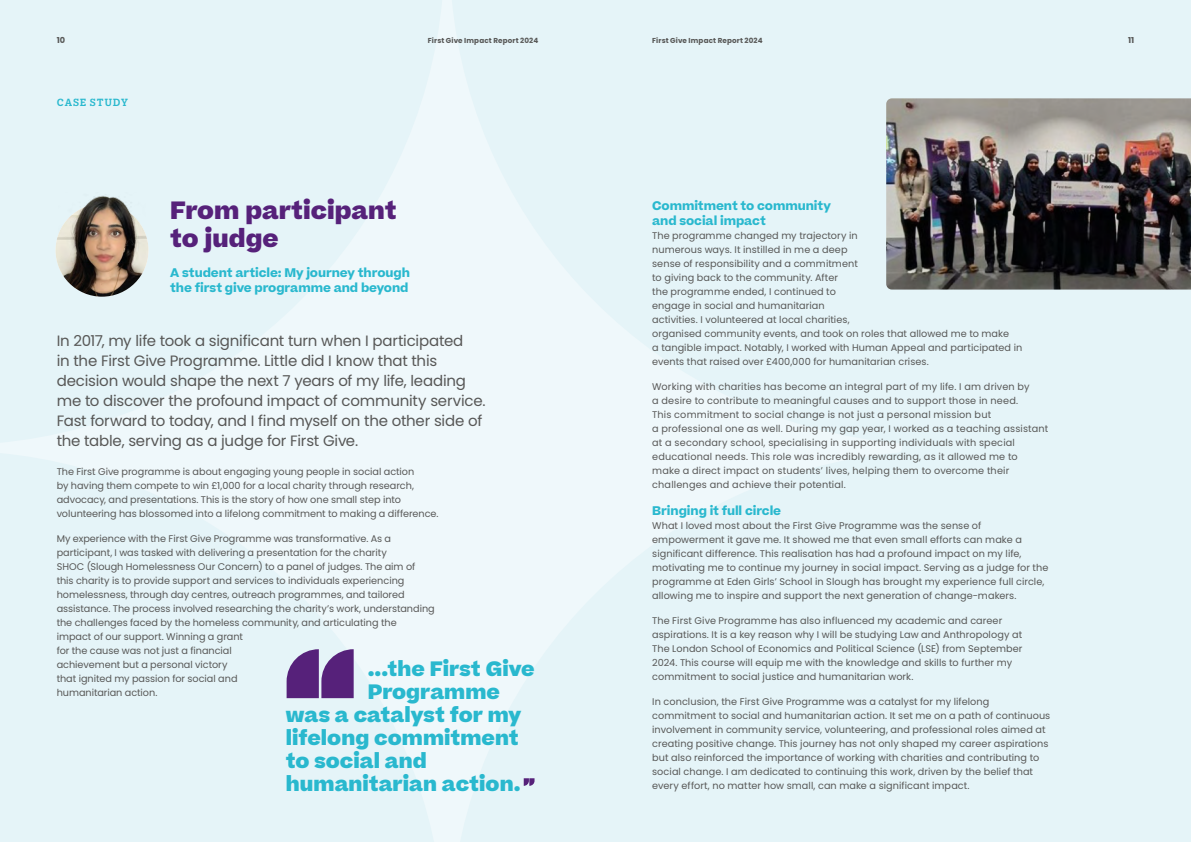
<style>
.page{position:relative;width:1191px;height:842px;background:#e5f4f8}
.page>*{position:absolute;margin:0;border:0;box-sizing:border-box;transform-origin:0 0}
.t1{font:800 24px/28px "Beatrice";color:#56217a}
.t2{font:800 20px "Beatrice";letter-spacing:.005em;color:#29b8ce}
.t3{font:15px/20px "Poppins";letter-spacing:-.015em;color:#575756}
.t4{font:700 12px/15px "Beatrice";letter-spacing:-.005em;color:#29b8ce}
.t5{font:600 10px "Ivy Style TW";letter-spacing:.08em;color:#29b8ce}
.t6{font:9.7px/14px "Poppins";letter-spacing:.005em;color:#575756}
.t7{font:700 8.2px "Poppins";color:#575756}
.t8{font:700 7.2px "Poppins";letter-spacing:.02em;color:#575756}
</style>
<div class="page">
<svg style="left:524px;top:778px;width:10px;height:8px"></svg>
<svg style="left:286px;top:649px;width:68px;height:49px"></svg>
<img style="left:56px;top:204px;width:92px;height:93px;border-radius:46px">
<img style="left:58px;top:196px;width:88px;height:67px">
<img style="left:886px;top:98px;width:305px;height:192px">
<p class="t7" style="left:57px;top:35px;width:10px">10</p>
<p class="t8" style="left:428px;top:36px;width:112px">First Give Impact Report 2024</p>
<p class="t8" style="left:652px;top:36px;width:112px">First Give Impact Report 2024</p>
<p class="t7" style="left:1128px;top:35px;width:8px">11</p>
<p class="t5" style="left:57px;top:94px;width:73px">CASE STUDY</p>
<h1 class="t1" style="left:170px;top:197px;width:228px">From participant to judge</h1>
<p class="t4" style="left:170px;top:265px;width:241px">A student article: My journey through the first give programme and beyond</p>
<p class="t3" style="left:57px;top:331px;width:430px">In 2017, my life took a significant turn when I participated<br>in the First Give Programme. Little did I know that this decision would shape the next 7 years of my life, leading me to discover the profound impact of community service.<br>Fast forward to today, and I find myself on the other side of the table, serving as a judge for First Give.</p>
<p class="t6" style="left:57px;top:464px;width:383px">The First Give programme is about engaging young people in social action<br>by having them compete to win £1,000 for a local charity through research, advocacy, and presentations. This is the story of how one small step into volunteering has blossomed into a lifelong commitment to making a difference.</p>
<p class="t6" style="left:57px;top:532px;width:379px">My experience with the First Give Programme was transformative. As a participant, I was tasked with delivering a presentation for the charity<br>SHOC (Slough Homelessness Our Concern) to a panel of judges. The aim of<br>this charity is to provide support and services to individuals experiencing homelessness, through day centres, outreach programmes, and tailored assistance. The process involved researching the charity’s work, understanding the challenges faced by the homeless community, and articulating the<br>impact of our support. Winning a grant<br>for the cause was not just a financial<br>achievement but a personal victory<br>that ignited my passion for social and<br>humanitarian action.</p>
<h2 class="t2" style="left:368px;top:654px;width:168px">...the First Give</h2>
<h2 class="t2" style="left:368px;top:677px;width:134px">Programme</h2>
<h2 class="t2" style="left:286px;top:700px;width:237px">was a catalyst for my</h2>
<h2 class="t2" style="left:286px;top:723px;width:234px">lifelong commitment</h2>
<h2 class="t2" style="left:286px;top:746px;width:143px">to social and</h2>
<h2 class="t2" style="left:286px;top:769px;width:236px">humanitarian action.</h2>
<p class="t4" style="left:652px;top:198px;width:180px">Commitment to community and social impact</p>
<p class="t6" style="left:652px;top:228px;width:372px">The programme changed my trajectory in<br>numerous ways. It instilled in me a deep<br>sense of responsibility and a commitment<br>to giving back to the community. After<br>the programme ended, I continued to<br>engage in social and humanitarian<br>activities. I volunteered at local charities,<br>organised community events, and took on roles that allowed me to make<br>a tangible impact. Notably, I worked with Human Appeal and participated in events that raised over £400,000 for humanitarian crises.</p>
<p class="t6" style="left:652px;top:380px;width:397px">Working with charities has become an integral part of my life. I am driven by<br>a desire to contribute to meaningful causes and to support those in need.<br>This commitment to social change is not just a personal mission but<br>a professional one as well. During my gap year, I worked as a teaching assistant at a secondary school, specialising in supporting individuals with special educational needs. This role was incredibly rewarding, as it allowed me to<br>make a direct impact on students’ lives, helping them to overcome their challenges and achieve their potential.</p>
<p class="t4" style="left:652px;top:503px;width:130px">Bringing it full circle</p>
<p class="t6" style="left:652px;top:518px;width:398px">What I loved most about the First Give Programme was the sense of empowerment it gave me. It showed me that even small efforts can make a significant difference. This realisation has had a profound impact on my life, motivating me to continue my journey in social impact. Serving as a judge for the programme at Eden Girls’ School in Slough has brought my experience full circle, allowing me to inspire and support the next generation of change-makers.</p>
<p class="t6" style="left:652px;top:613px;width:372px">The First Give Programme has also influenced my academic and career aspirations. It is a key reason why I will be studying Law and Anthropology at The London School of Economics and Political Science (LSE) from September 2024. This course will equip me with the knowledge and skills to further my commitment to social justice and humanitarian work.</p>
<p class="t6" style="left:652px;top:695px;width:399px">In conclusion, the First Give Programme was a catalyst for my lifelong commitment to social and humanitarian action. It set me on a path of continuous involvement in community service, volunteering, and professional roles aimed at creating positive change. This journey has not only shaped my career aspirations but also reinforced the importance of working with charities and contributing to social change. I am dedicated to continuing this work, driven by the belief that every effort, no matter how small, can make a significant impact.</p>
</div>
